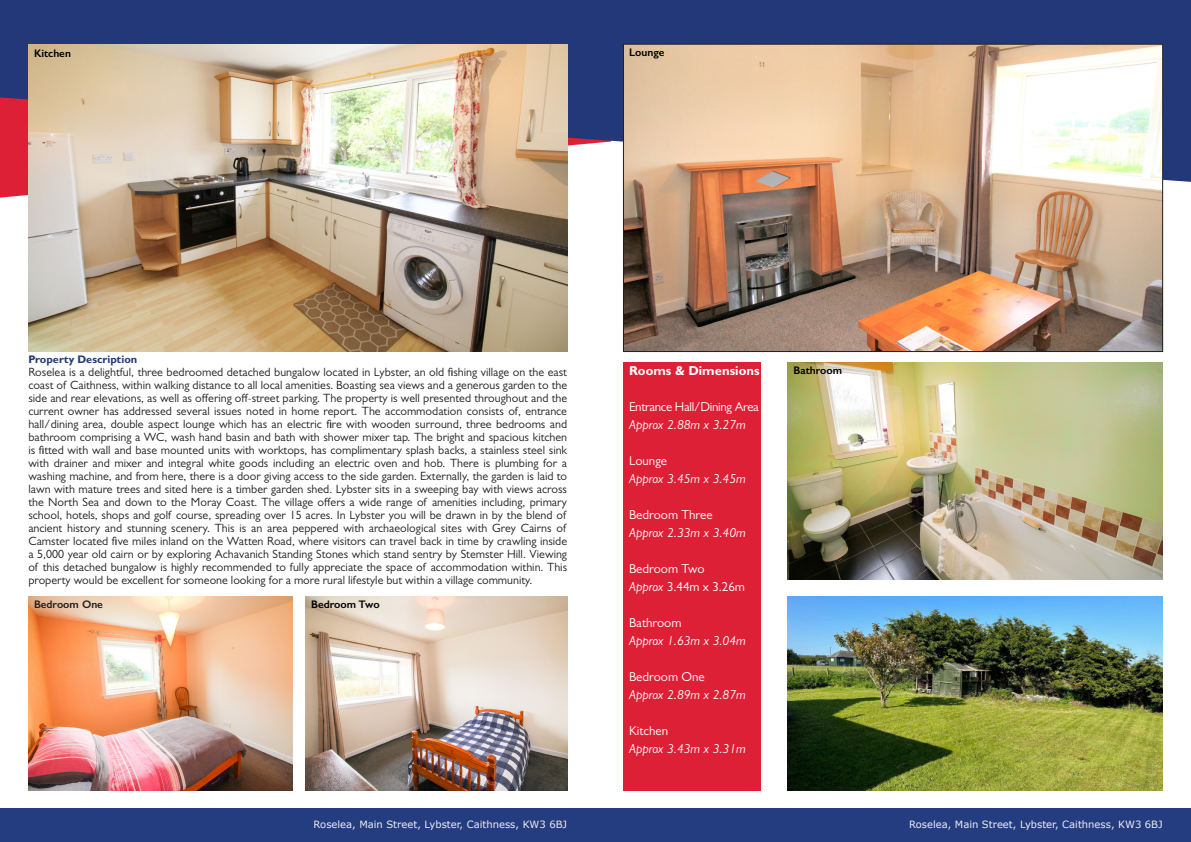
<style>
.page{position:relative;width:1191px;height:842px;background:#fff}
.page>*{position:absolute;margin:0;border:0;box-sizing:border-box;transform-origin:0 0}
.t1{font:italic 13px "Gill Sans";color:#fff}
.t2{font:13px "Gill Sans";color:#fff}
.t3{font:13px "Gill Sans";letter-spacing:-.025em;color:#fff}
.t4{font:700 13px "Gill Sans";color:#fff}
.t5{font:12px/13px "Gill Sans";color:#231f20;text-align:justify}
.t6{font:600 11px "Gill Sans";color:#000}
.t7{font:700 11px "Gill Sans";color:#223976}
.t8{font:600 11px "Gill Sans";color:#231f20}
.t9{font:10px "Verdana";color:#eeecf1}
.s1{font-style:italic}
</style>
<div class="page">
<div style="left:623px;top:363px;width:138px;height:428px;background:#de2036"></div>
<svg style="left:0;top:0;width:1191px;height:182px;fill:#233878"></svg>
<div style="left:0;top:808px;width:1191px;height:34px;background:#233d80"></div>
<img style="left:28px;top:44px;width:539px;height:307px">
<img style="left:625px;top:46px;width:536px;height:304px">
<div style="left:623px;top:44px;width:540px;height:308px;border:1px solid #231f20"></div>
<img style="left:305px;top:597px;width:262px;height:194px">
<img style="left:788px;top:597px;width:374px;height:194px">
<img style="left:788px;top:363px;width:374px;height:217px">
<img style="left:28px;top:597px;width:265px;height:194px">
<p class="t6" style="left:34px;top:46px;width:38px">Kitchen</p>
<p class="t6" style="left:629px;top:46px;width:37px">Lounge</p>
<p class="t7" style="left:28px;top:353px;width:111px">Property Description</p>
<p class="t5" style="left:28px;top:366px;width:540px">Roselea is a delightful, three bedroomed detached bungalow located in Lybster, an old fishing village on the east coast of Caithness, within walking distance to all local amenities. Boasting sea views and a generous garden to the side and rear elevations, as well as offering off-street parking. The property is well presented throughout and the current owner has addressed several issues noted in home report. The accommodation consists of, entrance hall/dining area, double aspect lounge which has an electric fire with wooden surround, three bedrooms and bathroom comprising a WC, wash hand basin and bath with shower mixer tap. The bright and spacious kitchen is fitted with wall and base mounted units with worktops, has complimentary splash backs, a stainless steel sink with drainer and mixer and integral white goods including an electric oven and hob. There is plumbing for a washing machine, and from here, there is a door giving access to the side garden. Externally, the garden is laid to lawn with mature trees and sited here is a timber garden shed. Lybster sits in a sweeping bay with views across the North Sea and down to the Moray Coast. The village offers a wide range of amenities including, primary school, hotels, shops and golf course, spreading over 15 acres. In Lybster you will be drawn in by the blend of ancient history and stunning scenery. This is an area peppered with archaeological sites with Grey Cairns of Camster located five miles inland on the Watten Road, where visitors can travel back in time by crawling inside a 5,000 year old cairn or by exploring Achavanich Standing Stones which stand sentry by Stemster Hill. Viewing of this detached bungalow is highly recommended to fully appreciate the space of accommodation within. This property would be excellent for someone looking for a more rural lifestyle but within a village community.</p>
<p class="t4" style="left:629px;top:362px;width:132px">Rooms &amp; Dimensions</p>
<p class="t3" style="left:629px;top:399px;width:131px">Entrance Hall/Dining Area</p>
<p class="t1" style="left:629px;top:417px;width:118px">Approx 2.88m x 3.27m</p>
<p class="t2" style="left:629px;top:453px;width:40px">Lounge</p>
<p class="t1" style="left:629px;top:471px;width:118px">Approx 3.45m x 3.45m</p>
<p class="t2" style="left:629px;top:507px;width:85px">Bedroom Three</p>
<p class="t1" style="left:629px;top:525px;width:118px">Approx 2.33m x 3.40m</p>
<p class="t2" style="left:629px;top:561px;width:77px">Bedroom Two</p>
<p class="t2" style="left:629px;top:579px;width:117px"><span class="s1">Approx</span> 3.44m x 3.26m</p>
<p class="t2" style="left:629px;top:615px;width:54px">Bathroom</p>
<p class="t1" style="left:629px;top:633px;width:118px">Approx 1.63m x 3.04m</p>
<p class="t2" style="left:629px;top:669px;width:77px">Bedroom One</p>
<p class="t1" style="left:629px;top:687px;width:118px">Approx 2.89m x 2.87m</p>
<p class="t2" style="left:629px;top:723px;width:40px">Kitchen</p>
<p class="t1" style="left:629px;top:741px;width:118px">Approx 3.43m x 3.31m</p>
<p class="t8" style="left:34px;top:597px;width:70px">Bedroom One</p>
<p class="t6" style="left:311px;top:597px;width:70px">Bedroom Two</p>
<p class="t9" style="left:313px;top:817px;width:255px">Roselea, Main Street, Lybster, Caithness, KW3 6BJ</p>
<p class="t6" style="left:793px;top:363px;width:50px">Bathroom</p>
<p class="t9" style="left:909px;top:817px;width:255px">Roselea, Main Street, Lybster, Caithness, KW3 6BJ</p>
</div>
